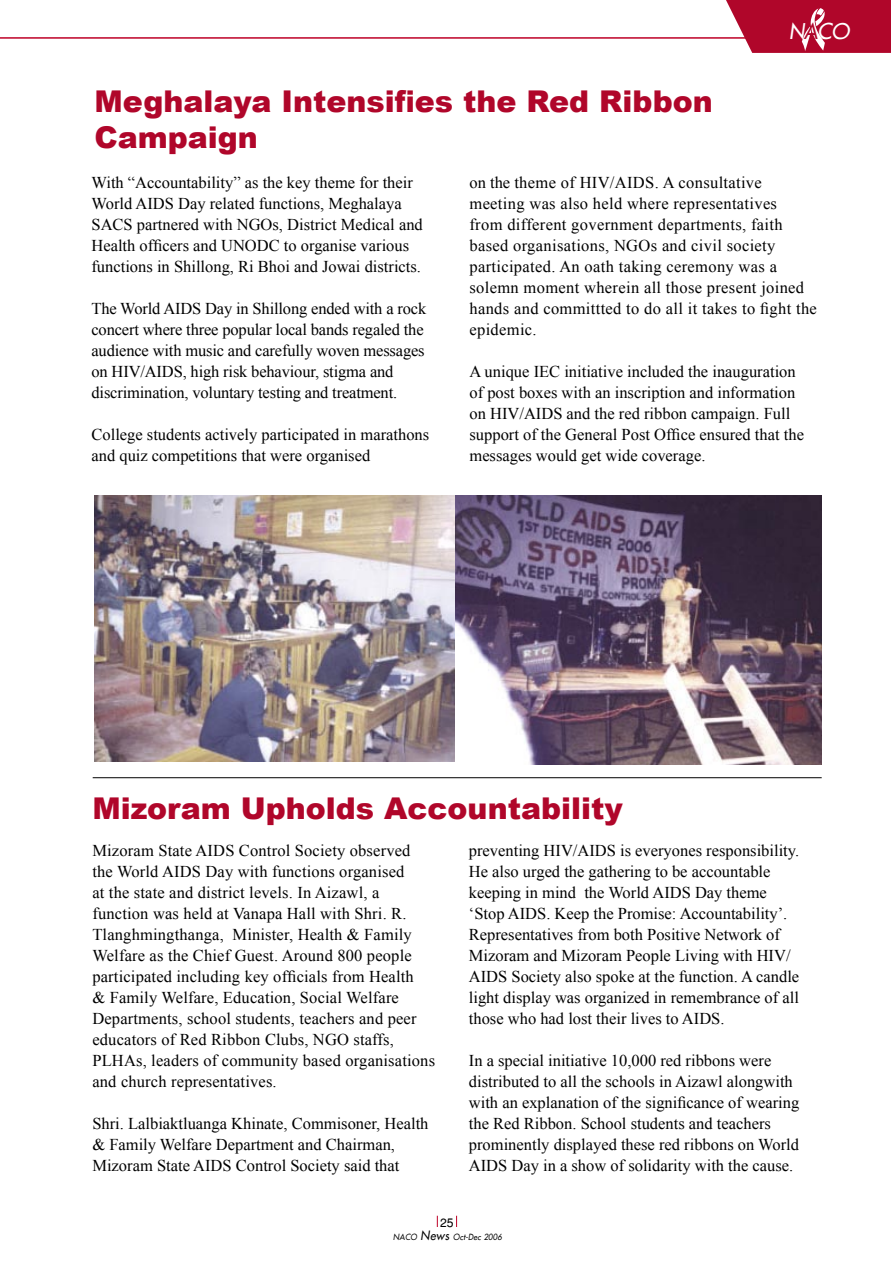
<style>
.page{position:relative;width:891px;height:1269px;background:#fff}
.page>*{position:absolute;margin:0;border:0;box-sizing:border-box;transform-origin:0 0}
.t1{font:900 30px/36px "Arial";color:#b0062a}
.t2{font:21.3px "Futura 2";color:#fff;scale:.9 1}
.t3{font:16.5px/21px "Times New Roman";color:#000}
.t4{font:16.5px/21px "Times New Roman";letter-spacing:.02em;color:#000}
.t5{font:12px "Helvetica";color:#000}
.t6{font:italic 8.25px "Futura 2";letter-spacing:.03em;color:#000;scale:.93 1}
.s1{color:#b0062a}
.s2{font-size:12.45px}
</style>
<div class="page">
<hr style="left:0;top:37px;width:891px;height:2px;background:#be0027">
<svg style="left:716px;top:0;width:175px;height:53px"></svg>
<img style="left:802px;top:8px;width:24px;height:43px">
<hr style="left:93px;top:777px;width:729px;height:1px;background:#000">
<img style="left:94px;top:495px;width:361px;height:267px">
<img style="left:455px;top:495px;width:366px;height:270px">
<h1 class="t1" style="left:94px;top:83px;width:620px">Meghalaya Intensifies the Red Ribbon<br>Campaign</h1>
<p class="t2" style="left:789px;top:17px;width:73px">N<span class="s1">A</span>CO</p>
<p class="t3" style="left:92px;top:172px;width:333px">With “Accountability” as the key theme for their World AIDS Day related functions, Meghalaya SACS partnered with NGOs, District Medical and Health officers and UNODC to organise various functions in Shillong, Ri Bhoi and Jowai districts.</p>
<p class="t3" style="left:92px;top:298px;width:336px">The World AIDS Day in Shillong ended with a rock concert where three popular local bands regaled the audience with music and carefully woven messages on HIV/AIDS, high risk behaviour, stigma and discrimination, voluntary testing and treatment.</p>
<p class="t3" style="left:92px;top:424px;width:339px">College students actively participated in marathons and quiz competitions that were organised</p>
<p class="t4" style="left:470px;top:172px;width:349px">on the theme of HIV/AIDS. A consultative meeting was also held where representatives<br>from different government departments, faith based organisations, NGOs and civil society participated. An oath taking ceremony was a solemn moment wherein all those present joined hands and committted to do all it takes to fight the epidemic.</p>
<p class="t3" style="left:470px;top:361px;width:336px">A unique IEC initiative included the inauguration of post boxes with an inscription and information on HIV/AIDS and the red ribbon campaign. Full support of the General Post Office ensured that the messages would get wide coverage.</p>
<h1 class="t1" style="left:92px;top:790px;width:532px">Mizoram Upholds Accountability</h1>
<p class="t3" style="left:92px;top:839px;width:344px">Mizoram State AIDS Control Society observed<br>the World AIDS Day with functions organised<br>at the state and district levels. In Aizawl, a function was held at Vanapa Hall with Shri. R.<br>Tlanghmingthanga, Minister, Health &amp; Family Welfare as the Chief Guest. Around 800 people participated including key officials from Health<br>&amp; Family Welfare, Education, Social Welfare Departments, school students, teachers and peer educators of Red Ribbon Clubs, NGO staffs, PLHAs, leaders of community based organisations and church representatives.</p>
<p class="t3" style="left:92px;top:1112px;width:338px">Shri. Lalbiaktluanga Khinate, Commisoner, Health &amp; Family Welfare Department and Chairman,<br>Mizoram State AIDS Control Society said that</p>
<p class="t3" style="left:469px;top:839px;width:332px">preventing HIV/AIDS is everyones responsibility.<br>He also urged the gathering to be accountable keeping in mind the World AIDS Day theme ‘Stop AIDS. Keep the Promise: Accountability’.<br>Representatives from both Positive Network of Mizoram and Mizoram People Living with HIV/ AIDS Society also spoke at the function. A candle light display was organized in remembrance of all those who had lost their lives to AIDS.</p>
<p class="t3" style="left:469px;top:1049px;width:332px">In a special initiative 10,000 red ribbons were distributed to all the schools in Aizawl alongwith with an explanation of the significance of wearing the Red Ribbon. School students and teachers prominently displayed these red ribbons on World AIDS Day in a show of solidarity with the cause.</p>
<p class="t5" style="left:440px;top:1215px;width:15px">25</p>
<p class="t6" style="left:393px;top:1231px;width:119px">NACO <span class="s2">News</span> Oct-Dec 2006</p>
</div>
